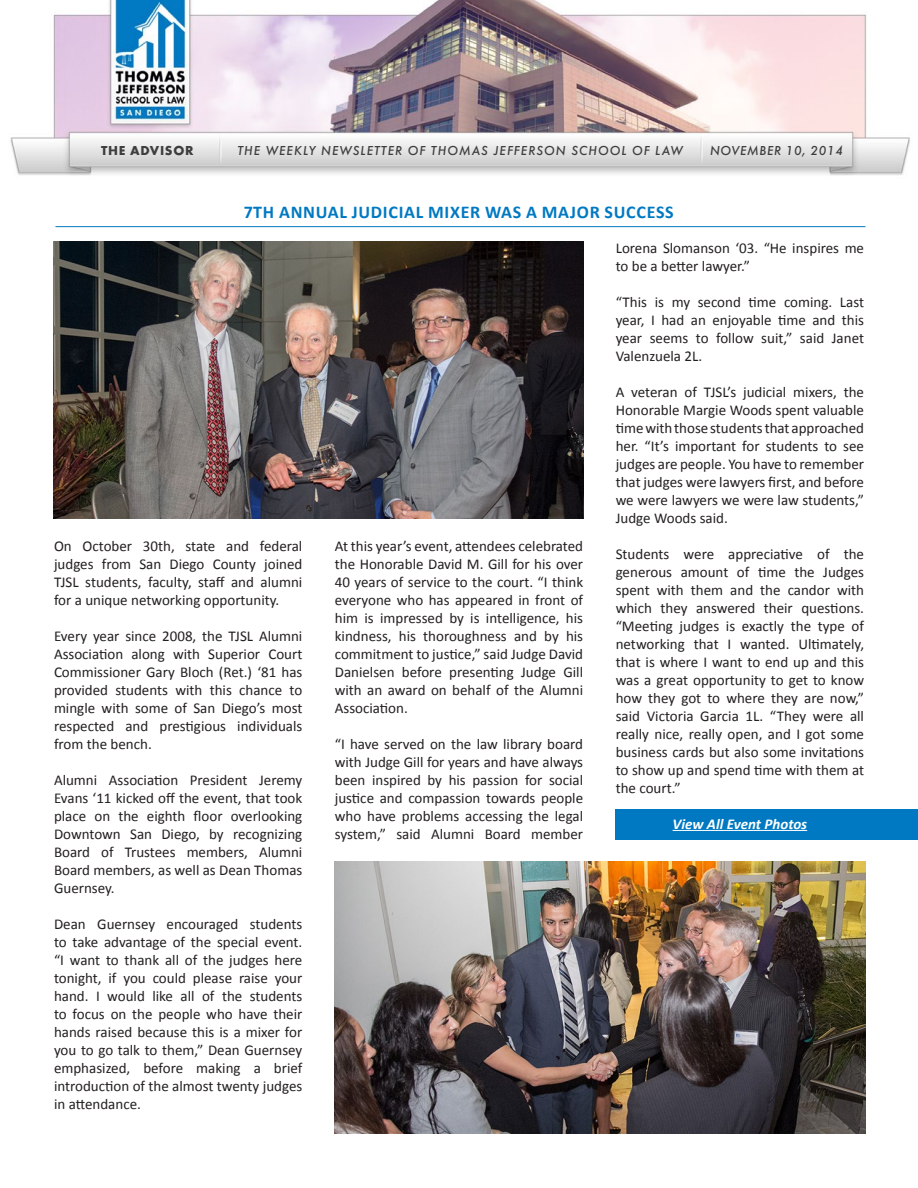
<style>
.page{position:relative;width:918px;height:1188px;background:#fff}
.page>*{position:absolute;margin:0;border:0;box-sizing:border-box;transform-origin:0 0}
.Header_Text{font:700 18px "Calibri";letter-spacing:.04em;color:#0079c2}
.Body_Text{font:15px/18px "Calibri";color:#231f20;text-align:justify}
.Body_Text-2{font:italic 700 15px "Calibri";color:#fff}
.t1{font:italic 500 13.5px "Futura T";letter-spacing:.08em;color:#3e3e3f}
.t2{font:italic 500 13.5px "Futura T";letter-spacing:.05em;color:#3e3e3f}
.t3{font:700 13.5px "Futura T";letter-spacing:.05em;color:#3e3e3f}
</style>
<div class="page">
<img style="left:10px;top:0;width:900px;height:176px">
<div style="left:616px;top:809px;width:302px;height:30px;background:#0079c2"></div>
<hr style="left:673px;top:830px;width:134px;height:1px;background:#fff">
<img style="left:54px;top:242px;width:529px;height:276px">
<hr style="left:55px;top:226px;width:810px;height:1px;background:#0079c2">
<img style="left:335px;top:862px;width:530px;height:272px">
<p class="t3" style="left:101px;top:142px;width:94px">THE ADVISOR</p>
<p class="t1" style="left:237px;top:143px;width:447px">THE WEEKLY NEWSLETTER OF THOMAS JEFFERSON SCHOOL OF LAW</p>
<p class="t2" style="left:710px;top:143px;width:135px">NOVEMBER 10, 2014</p>
<p class="Header_Text" style="left:244px;top:199px;width:431px">7TH ANNUAL JUDICIAL MIXER WAS A MAJOR SUCCESS</p>
<p class="Body_Text" style="left:54px;top:537px;width:250px">On October 30th, state and federal judges from San Diego County joined TJSL students, faculty, staff and alumni for a unique networking opportunity.</p>
<p class="Body_Text" style="left:54px;top:627px;width:250px">Every year since 2008, the TJSL Alumni Association along with Superior Court Commissioner Gary Bloch (Ret.) ‘81 has provided students with this chance to mingle with some of San Diego’s most respected and prestigious individuals from the bench.</p>
<p class="Body_Text" style="left:54px;top:771px;width:250px">Alumni Association President Jeremy Evans ‘11 kicked off the event, that took place on the eighth floor overlooking Downtown San Diego, by recognizing Board of Trustees members, Alumni Board members, as well as Dean Thomas Guernsey.</p>
<p class="Body_Text" style="left:54px;top:915px;width:250px">Dean Guernsey encouraged students to take advantage of the special event. “I want to thank all of the judges here tonight, if you could please raise your hand. I would like all of the students to focus on the people who have their hands raised because this is a mixer for you to go talk to them,” Dean Guernsey emphasized, before making a brief introduction of the almost twenty judges in attendance.</p>
<p class="Body_Text" style="left:335px;top:537px;width:250px">At this year’s event, attendees celebrated the Honorable David M. Gill for his over 40 years of service to the court. “I think everyone who has appeared in front of him is impressed by is intelligence, his kindness, his thoroughness and by his commitment to justice,” said Judge David Danielsen before presenting Judge Gill with an award on behalf of the Alumni Association.</p>
<p class="Body_Text" style="left:335px;top:735px;width:250px">“I have served on the law library board with Judge Gill for years and have always been inspired by his passion for social justice and compassion towards people who have problems accessing the legal system,” said Alumni Board member</p>
<p class="Body_Text" style="left:616px;top:238px;width:250px">Lorena Slomanson ‘03. “He inspires me to be a better lawyer.”</p>
<p class="Body_Text" style="left:616px;top:292px;width:250px">“This is my second time coming. Last year, I had an enjoyable time and this year seems to follow suit,” said Janet Valenzuela 2L.</p>
<p class="Body_Text" style="left:616px;top:382px;width:250px">A veteran of TJSL’s judicial mixers, the Honorable Margie Woods spent valuable time with those students that approached her. “It’s important for students to see judges are people. You have to remember that judges were lawyers first, and before we were lawyers we were law students,” Judge Woods said.</p>
<p class="Body_Text" style="left:616px;top:544px;width:250px">Students were appreciative of the generous amount of time the Judges spent with them and the candor with which they answered their questions. “Meeting judges is exactly the type of networking that I wanted. Ultimately, that is where I want to end up and this was a great opportunity to get to know how they got to where they are now,” said Victoria Garcia 1L. “They were all really nice, really open, and I got some business cards but also some invitations to show up and spend time with them at the court.”</p>
<p class="Body_Text-2" style="left:673px;top:813px;width:136px">View All Event Photos</p>
</div>
